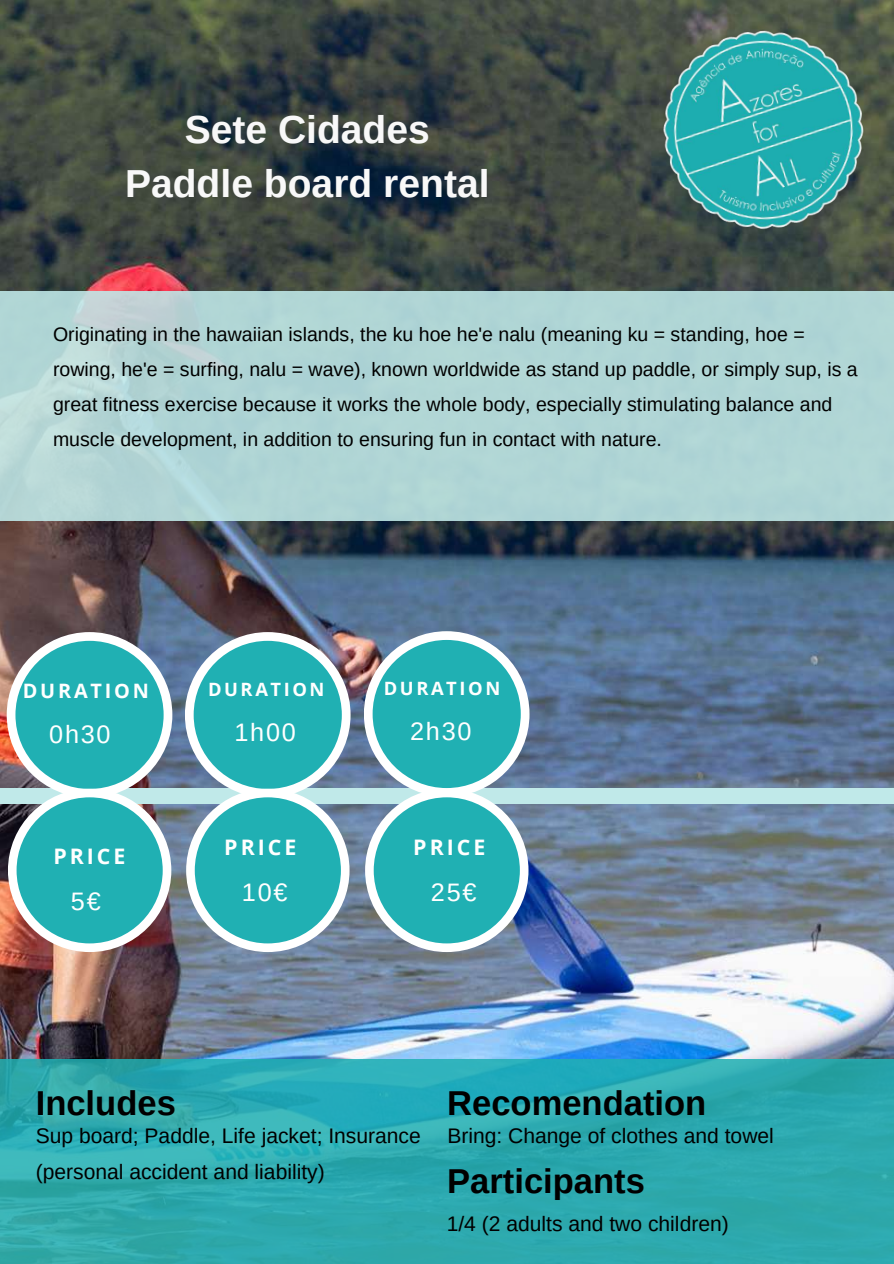
<style>
.page{position:relative;width:894px;height:1264px;background:#fff}
.page>*{position:absolute;margin:0;border:0;box-sizing:border-box;transform-origin:0 0}
.t1{font:700 39px/54px "Arimo";color:#f8f8f8;text-align:center}
.t2{font:700 34.5px "Arimo";color:#000}
.t3{font:25.2px "Arimo";letter-spacing:.07em;color:#fff}
.t4{font:700 21.3px "Open Sans";letter-spacing:.14em;color:#fff}
.t5{font:21px/36px "Arimo";color:#000}
.t6{font:700 19.8px "Open Sans";letter-spacing:.14em;color:#fff}
.t7{font:19.5px/35px "Arimo";color:#000}
.t8{font:700 18.3px "Open Sans";letter-spacing:.14em;color:#fff}
</style>
<div class="page">
<img style="left:0;top:0;width:893px;height:1059px">
<div style="left:0;top:788px;width:893px;height:15px;background:#c0e9e9"></div>
<div style="left:0;top:292px;width:893px;height:228px;background:#b0d5d5"></div>
<svg style="left:7px;top:632px;width:165px;height:320px"></svg>
<svg style="left:0;top:1059px;width:893px;height:204px;background:#2daaaf"></svg>
<img style="left:633px;top:0;width:260px;height:260px">
<svg style="left:185px;top:632px;width:165px;height:320px"></svg>
<svg style="left:364px;top:631px;width:165px;height:321px"></svg>
<h1 class="t1" style="left:125px;top:102px;width:366px">Sete Cidades<br>Paddle board rental</h1>
<p class="t7" style="left:53px;top:316px;width:806px">Originating in the hawaiian islands, the ku hoe he'e nalu (meaning ku = standing, hoe = rowing, he'e = surfing, nalu = wave), known worldwide as stand up paddle, or simply sup, is a great fitness exercise because it works the whole body, especially stimulating balance and muscle development, in addition to ensuring fun in contact with nature.</p>
<p class="t6" style="left:23px;top:676px;width:127px">DURATION</p>
<p class="t3" style="left:49px;top:720px;width:63px">0h30</p>
<p class="t4" style="left:53px;top:841px;width:74px">PRICE</p>
<p class="t3" style="left:71px;top:887px;width:31px">5€</p>
<p class="t8" style="left:208px;top:676px;width:118px">DURATION</p>
<p class="t8" style="left:383px;top:675px;width:118px">DURATION</p>
<p class="t3" style="left:234px;top:718px;width:63px">1h00</p>
<p class="t3" style="left:410px;top:717px;width:63px">2h30</p>
<p class="t4" style="left:224px;top:832px;width:74px">PRICE</p>
<p class="t4" style="left:413px;top:832px;width:74px">PRICE</p>
<p class="t3" style="left:242px;top:878px;width:47px">10€</p>
<p class="t3" style="left:431px;top:878px;width:47px">25€</p>
<h2 class="t2" style="left:36px;top:1084px;width:142px">Includes</h2>
<h2 class="t2" style="left:447px;top:1083px;width:260px">Recomendation</h2>
<p class="t5" style="left:447px;top:1117px;width:328px">Bring: Change of clothes and towel</p>
<p class="t5" style="left:36px;top:1117px;width:386px">Sup board; Paddle, Life jacket; Insurance (personal accident and liability)</p>
<h2 class="t2" style="left:447px;top:1161px;width:199px">Participants</h2>
<p class="t5" style="left:446px;top:1205px;width:283px">1/4 (2 adults and two children)</p>
</div>
